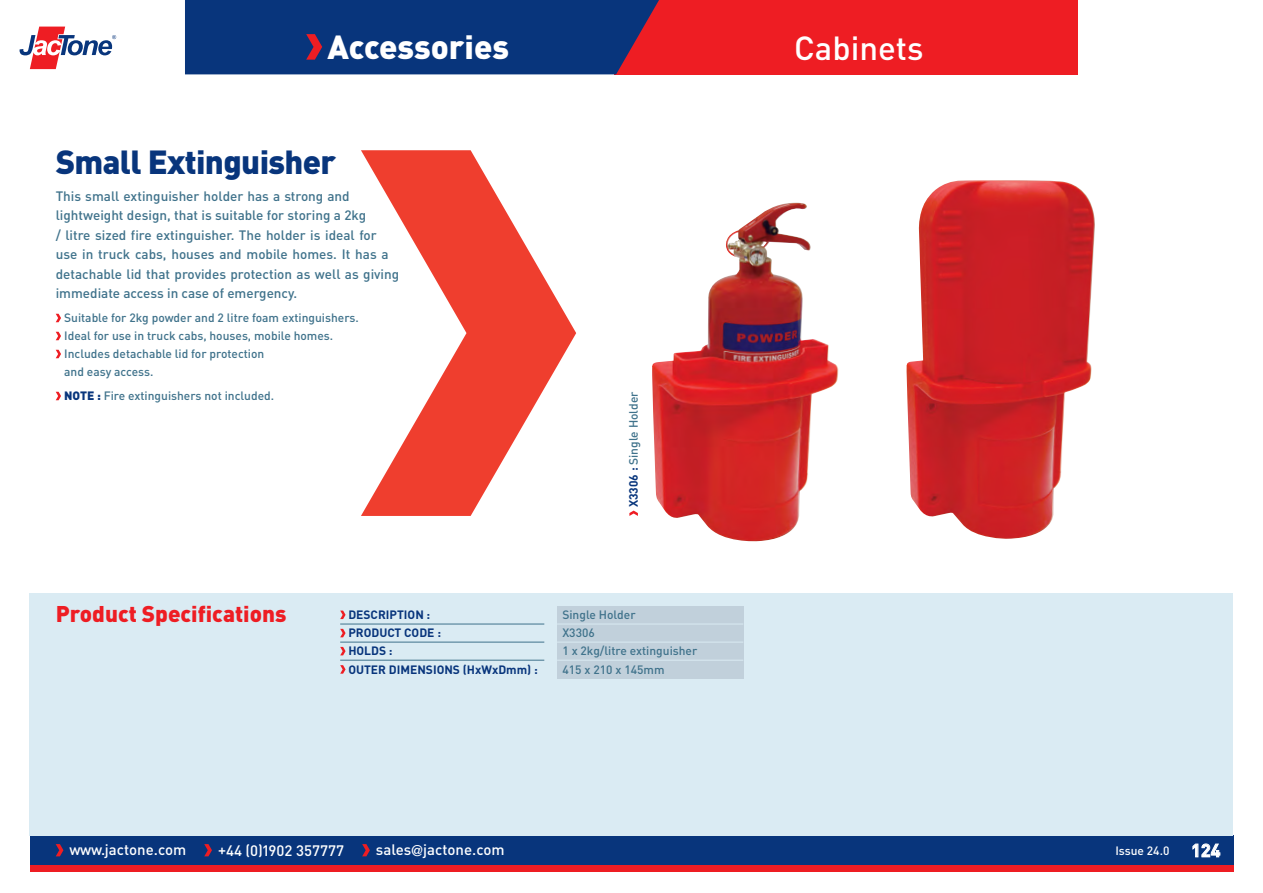
<style>
.page{position:relative;width:1263px;height:893px;background:#fff}
.page>*{position:absolute;margin:0;border:0;box-sizing:border-box;transform-origin:0 0}
.t1{font:900 33px "DIN";letter-spacing:-.02em;color:#08357c}
.t2{font:900 33px "DIN";color:#fff}
.t3{font:500 33px "DIN";color:#fff}
.t4{font:900 22.5px "DIN";color:#ee1d23}
.t5{font:500 15px "DIN";color:#fff}
.t6{font:500 13.5px/19.5px "DIN";color:#3f728b}
.t7{font:500 12px "DIN";color:#3f728b}
.t8{font:700 12px "DIN";color:#08357c}
.t9{font:500 12px "DIN";color:#fff}
.s1{font-weight:900;color:#08357c}
.s2{font-weight:700;color:#08357c}
.s3{font-family:"Helvetica Neue"}
.s4{font-weight:700;font-size:18px}
</style>
<div class="page">
<div style="left:30px;top:836px;width:1203px;height:29px;background:#08357c"></div>
<div style="left:30px;top:865px;width:1203px;height:7px;background:#ee1d23"></div>
<svg style="left:20px;top:27px;width:96px;height:42px"></svg>
<div style="left:614px;top:0;width:464px;height:74px;background:#ee1d23"></div>
<div style="left:185px;top:0;width:474px;height:74px;background:#08357c"></div>
<svg style="left:361px;top:150px;width:215px;height:366px;fill:#ef3e2e"></svg>
<div style="left:30px;top:593px;width:1203px;height:243px;background:#daebf3"></div>
<svg style="left:56px;top:844px;width:7px;height:12px"></svg>
<svg style="left:204px;top:844px;width:8px;height:12px"></svg>
<svg style="left:362px;top:844px;width:8px;height:12px"></svg>
<svg style="left:56px;top:314px;width:5px;height:8px"></svg>
<svg style="left:56px;top:332px;width:5px;height:8px"></svg>
<svg style="left:56px;top:350px;width:5px;height:8px"></svg>
<svg style="left:56px;top:392px;width:5px;height:8px"></svg>
<img style="left:652px;top:203px;width:186px;height:339px">
<img style="left:906px;top:180px;width:189px;height:359px">
<hr style="left:340px;top:624px;width:204px;height:1px;background:#3f728b">
<hr style="left:340px;top:642px;width:204px;height:1px;background:#3f728b">
<hr style="left:340px;top:660px;width:204px;height:1px;background:#3f728b">
<svg style="left:340px;top:611px;width:6px;height:8px"></svg>
<svg style="left:340px;top:629px;width:6px;height:8px"></svg>
<svg style="left:340px;top:647px;width:6px;height:8px"></svg>
<svg style="left:340px;top:665px;width:6px;height:9px"></svg>
<div style="left:557px;top:606px;width:186px;height:72px;background:#c1d0db"></div>
<hr style="left:557px;top:624px;width:186px;height:1px;background:#daebf3">
<hr style="left:557px;top:642px;width:186px;height:1px;background:#daebf3">
<hr style="left:557px;top:660px;width:186px;height:1px;background:#daebf3">
<svg style="left:629px;top:511px;width:9px;height:5px"></svg>
<h1 class="t2" style="left:327px;top:25px;width:183px">Accessories</h1>
<p class="t1" style="left:56px;top:140px;width:282px">Small Extinguisher</p>
<p class="t6" style="left:56px;top:186px;width:345px">This small extinguisher holder has a strong and lightweight design, that is suitable for storing a 2kg<br>/ litre sized fire extinguisher. The holder is ideal for use in truck cabs, houses and mobile homes. It has a detachable lid that provides protection as well as giving immediate access in case of emergency.</p>
<p class="t7" style="left:64px;top:310px;width:296px">Suitable for 2kg powder and 2 litre foam extinguishers.</p>
<p class="t7" style="left:64px;top:328px;width:271px">Ideal for use in truck cabs, houses, mobile homes.</p>
<p class="t7" style="left:64px;top:346px;width:202px">Includes detachable lid for protection</p>
<p class="t7" style="left:64px;top:364px;width:91px">and easy access.</p>
<p class="t7" style="left:64px;top:388px;width:211px"><span class="s1">NOTE :</span> Fire extinguishers not included.</p>
<p class="t7" style="left:626px;top:507px;width:117px;rotate:-90deg"><span class="s2">X3306 :</span> Single Holder</p>
<p class="t4" style="left:56px;top:599px;width:232px">Product Specifications</p>
<p class="t8" style="left:348px;top:607px;width:84px">DESCRIPTION :</p>
<p class="t8" style="left:348px;top:625px;width:94px">PRODUCT CODE :</p>
<p class="t8" style="left:348px;top:643px;width:46px">HOLDS :</p>
<p class="t8" style="left:348px;top:661px;width:191px">OUTER DIMENSIONS (HxWxDmm) :</p>
<p class="t7" style="left:562px;top:607px;width:75px">Single Holder</p>
<p class="t7" style="left:562px;top:625px;width:34px">X3306</p>
<p class="t7" style="left:562px;top:643px;width:136px">1 x 2kg/litre extinguisher</p>
<p class="t7" style="left:562px;top:662px;width:104px">415 x 210 x 145mm</p>
<p class="t3" style="left:794px;top:27px;width:131px">Cabinets</p>
<p class="t5" style="left:70px;top:840px;width:118px">www.jactone.com</p>
<p class="t5" style="left:218px;top:841px;width:128px">+44 (0)1902 357777</p>
<p class="t5" style="left:376px;top:840px;width:130px">sales<span class="s3">@</span>jactone.com</p>
<p class="t9" style="left:1115px;top:842px;width:107px">Issue 24.0 <span class="s4">124</span></p>
</div>
